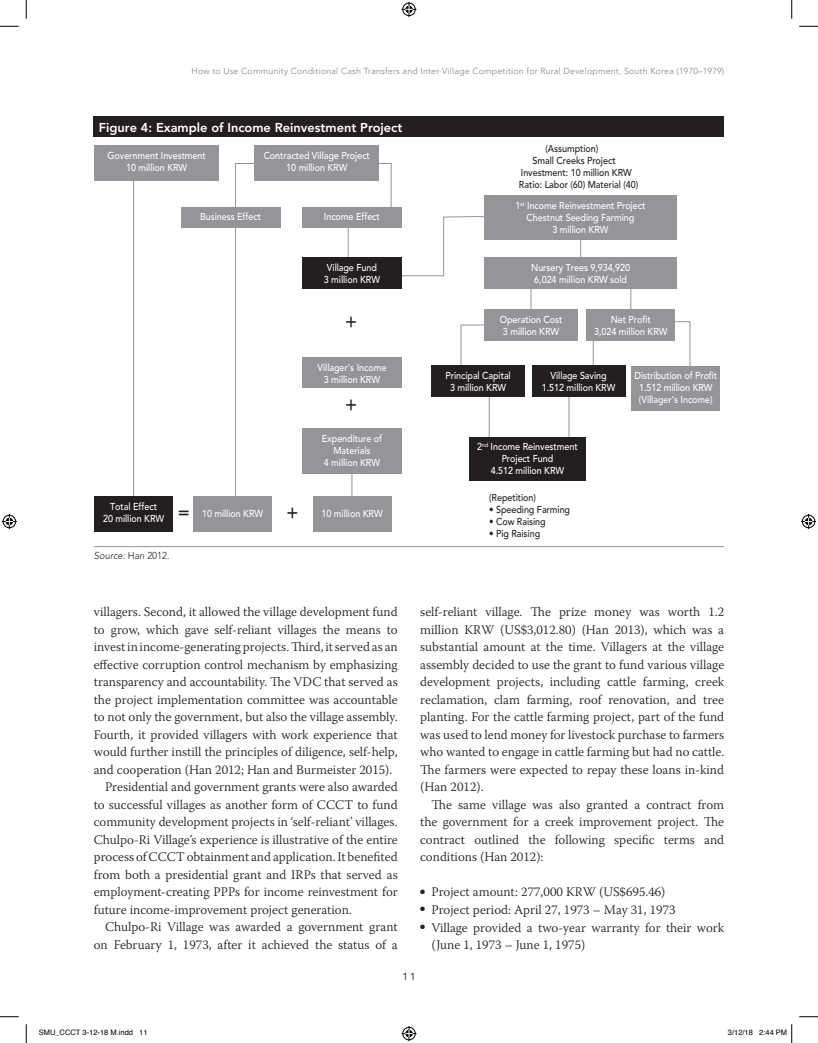
<style>
.page{position:relative;width:818px;height:1043px;background:#fff}
.page>*{position:absolute;margin:0;border:0;box-sizing:border-box;transform-origin:0 0}
.t1{font:500 20px "Avenir LT Std";color:#231f20;scale:.9 1}
.t2{font:300 13.12px/17.5px "Warnock Pro";color:#231f20;text-align:justify}
.t3{font:800 12.75px "Avenir LT Std";color:#fff}
.t4{font:500 10px/12px "Avenir LT Std";letter-spacing:-.005em;color:#fff;text-align:center;scale:.9 1}
.t5{font:500 10px "Avenir LT Std";letter-spacing:-.005em;color:#231f20;scale:.9 1}
.t6{font:300 10px "Avenir LT Std";color:#231f20;scale:.95 1}
.t7{font:10px "Avenir LT Std";color:#231f20;scale:1.1 1}
.t8{font:300 8.75px "Avenir LT Std";letter-spacing:.025em;color:#808285}
.t9{font:7.5px "Helvetica";color:#000}
.s1{font-style:italic}
</style>
<div class="page">
<div style="left:94px;top:116px;width:630px;height:21px;background:#231f20"></div>
<hr style="left:94px;top:546px;width:630px;height:1px;background:#939598">
<hr style="left:133px;top:175px;width:1px;height:325px;background:#939598">
<svg style="left:235px;top:163px;width:19px;height:44px"></svg>
<svg style="left:379px;top:163px;width:13px;height:44px"></svg>
<hr style="left:348px;top:219px;width:1px;height:40px;background:#939598">
<hr style="left:580px;top:232px;width:1px;height:33px;background:#939598">
<hr style="left:530px;top:281px;width:1px;height:34px;background:#939598">
<hr style="left:630px;top:281px;width:1px;height:34px;background:#939598">
<hr style="left:235px;top:224px;width:1px;height:276px;background:#939598">
<hr style="left:351px;top:445px;width:1px;height:57px;background:#939598">
<svg style="left:460px;top:324px;width:30px;height:42px"></svg>
<hr style="left:593px;top:337px;width:1px;height:35px;background:#939598">
<svg style="left:669px;top:321px;width:21px;height:45px"></svg>
<hr style="left:489px;top:393px;width:1px;height:50px;background:#939598">
<hr style="left:568px;top:388px;width:1px;height:57px;background:#939598">
<svg style="left:398px;top:216px;width:86px;height:60px"></svg>
<div style="left:94px;top:146px;width:125px;height:35px;background:#939598"></div>
<div style="left:94px;top:496px;width:79px;height:35px;background:#231f20"></div>
<div style="left:193px;top:496px;width:79px;height:35px;background:#939598"></div>
<div style="left:313px;top:496px;width:78px;height:35px;background:#939598"></div>
<div style="left:181px;top:207px;width:100px;height:20px;background:#939598"></div>
<div style="left:302px;top:207px;width:100px;height:20px;background:#939598"></div>
<div style="left:302px;top:357px;width:100px;height:31px;background:#939598"></div>
<div style="left:302px;top:257px;width:100px;height:31px;background:#231f20"></div>
<div style="left:254px;top:146px;width:125px;height:35px;background:#939598"></div>
<div style="left:484px;top:195px;width:192px;height:45px;background:#939598"></div>
<div style="left:484px;top:257px;width:192px;height:31px;background:#939598"></div>
<div style="left:484px;top:309px;width:93px;height:31px;background:#939598"></div>
<div style="left:586px;top:309px;width:89px;height:31px;background:#939598"></div>
<div style="left:532px;top:366px;width:93px;height:31px;background:#231f20"></div>
<div style="left:431px;top:366px;width:93px;height:31px;background:#231f20"></div>
<div style="left:302px;top:428px;width:100px;height:45px;background:#939598"></div>
<div style="left:469px;top:436px;width:116px;height:44px;background:#231f20"></div>
<div style="left:631px;top:366px;width:89px;height:45px;background:#939598"></div>
<svg style="left:0;top:25px;width:19px;height:2px"></svg>
<svg style="left:799px;top:25px;width:19px;height:2px"></svg>
<svg style="left:0;top:1016px;width:19px;height:1px"></svg>
<svg style="left:799px;top:1016px;width:19px;height:1px"></svg>
<svg style="left:25px;top:0;width:2px;height:19px"></svg>
<svg style="left:25px;top:1024px;width:2px;height:18px"></svg>
<svg style="left:791px;top:0;width:1px;height:19px"></svg>
<svg style="left:401px;top:2px;width:15px;height:15px"></svg>
<svg style="left:401px;top:1026px;width:15px;height:15px"></svg>
<svg style="left:2px;top:514px;width:15px;height:15px"></svg>
<svg style="left:801px;top:514px;width:15px;height:15px"></svg>
<svg style="left:791px;top:1024px;width:1px;height:18px"></svg>
<p class="t8" style="left:192px;top:66px;width:534px">How to Use Community Conditional Cash Transfers and Inter-Village Competition for Rural Development, South Korea (1970–1979)</p>
<p class="t3" style="left:99px;top:120px;width:305px">Figure 4: Example of Income Reinvestment Project</p>
<p class="t4" style="left:108px;top:150px;width:111px">Government Investment<br>10 million KRW</p>
<p class="t4" style="left:264px;top:150px;width:120px">Contracted Village Project<br>10 million KRW</p>
<p class="t4" style="left:200px;top:211px;width:69px">Business Effect</p>
<p class="t4" style="left:324px;top:211px;width:64px">Income Effect</p>
<p class="t4" style="left:324px;top:261px;width:64px">Village Fund<br>3 million KRW</p>
<h1 class="t1" style="left:345px;top:309px;width:15px">+</h1>
<p class="t4" style="left:317px;top:362px;width:78px">Villager’s Income<br>3 million KRW</p>
<h1 class="t1" style="left:345px;top:392px;width:15px">+</h1>
<p class="t5" style="left:545px;top:143px;width:60px">(Assumption)</p>
<p class="t5" style="left:532px;top:155px;width:94px">Small Creeks Project</p>
<p class="t5" style="left:521px;top:167px;width:125px">Investment: 10 million KRW</p>
<p class="t5" style="left:519px;top:179px;width:134px">Ratio: Labor (60) Material (40)</p>
<p class="t4" style="left:515px;top:200px;width:146px">1<sup>st</sup> Income Reinvestment Project<br>Chestnut Seeding Farming<br>3 million KRW</p>
<p class="t4" style="left:531px;top:261px;width:111px">Nursery Trees 9,934,920<br>6,024 million KRW sold</p>
<p class="t4" style="left:499px;top:314px;width:71px">Operation Cost<br>3 million KRW</p>
<p class="t4" style="left:594px;top:314px;width:83px">Net Profit<br>3,024 million KRW</p>
<p class="t4" style="left:542px;top:370px;width:83px">Village Saving<br>1.512 million KRW</p>
<p class="t4" style="left:634px;top:370px;width:93px">Distribution of Profit<br>1.512 million KRW (Villager’s Income)</p>
<p class="t4" style="left:445px;top:370px;width:74px">Principal Capital<br>3 million KRW</p>
<p class="t4" style="left:322px;top:432px;width:68px">Expenditure of<br>Materials<br>4 million KRW</p>
<p class="t4" style="left:477px;top:441px;width:113px">2<sup>nd</sup> Income Reinvestment<br>Project Fund<br>4.512 million KRW</p>
<p class="t4" style="left:103px;top:500px;width:69px">Total Effect<br>20 million KRW</p>
<p class="t4" style="left:202px;top:508px;width:69px">10 million KRW</p>
<p class="t4" style="left:321px;top:508px;width:69px">10 million KRW</p>
<h1 class="t1" style="left:178px;top:500px;width:15px">=</h1>
<h1 class="t1" style="left:286px;top:500px;width:15px">+</h1>
<p class="t6" style="left:94px;top:550px;width:80px"><span class="s1">Source:</span> Han 2012.</p>
<p class="t2" style="left:94px;top:603px;width:305px">villagers. Second, it allowed the village development fund</p>
<p class="t2" style="left:94px;top:620px;width:305px">to grow, which gave self-reliant villages the means to</p>
<p class="t2" style="left:94px;top:638px;width:305px">invest in income-generating projects. Third, it served as an</p>
<p class="t2" style="left:94px;top:655px;width:305px">effective corruption control mechanism by emphasizing</p>
<p class="t2" style="left:94px;top:673px;width:305px">transparency and accountability. The VDC that served as</p>
<p class="t2" style="left:94px;top:690px;width:305px">the project implementation committee was accountable</p>
<p class="t2" style="left:94px;top:708px;width:305px">to not only the government, but also the village assembly.</p>
<p class="t2" style="left:94px;top:725px;width:305px">Fourth, it provided villagers with work experience that</p>
<p class="t2" style="left:94px;top:743px;width:305px">would further instill the principles of diligence, self-help,</p>
<p class="t2" style="left:94px;top:760px;width:300px">and cooperation (Han 2012; Han and Burmeister 2015).</p>
<p class="t2" style="left:105px;top:778px;width:294px">Presidential and government grants were also awarded</p>
<p class="t2" style="left:94px;top:795px;width:305px">to successful villages as another form of CCCT to fund</p>
<p class="t2" style="left:94px;top:813px;width:305px">community development projects in ‘self-reliant’ villages.</p>
<p class="t2" style="left:94px;top:830px;width:305px">Chulpo-Ri Village’s experience is illustrative of the entire</p>
<p class="t2" style="left:94px;top:848px;width:305px">process of CCCT obtainment and application. It benefited</p>
<p class="t2" style="left:94px;top:865px;width:305px">from both a presidential grant and IRPs that served as</p>
<p class="t2" style="left:94px;top:883px;width:305px">employment-creating PPPs for income reinvestment for</p>
<p class="t2" style="left:94px;top:900px;width:259px">future income-improvement project generation.</p>
<p class="t2" style="left:105px;top:918px;width:294px">Chulpo-Ri Village was awarded a government grant</p>
<p class="t2" style="left:94px;top:935px;width:305px">on February 1, 1973, after it achieved the status of a</p>
<p class="t5" style="left:489px;top:491px;width:54px">(Repetition)</p>
<p class="t5" style="left:489px;top:503px;width:91px">• Speeding Farming</p>
<p class="t5" style="left:489px;top:515px;width:64px">• Cow Raising</p>
<p class="t5" style="left:489px;top:527px;width:58px">• Pig Raising</p>
<p class="t2" style="left:420px;top:603px;width:305px">self-reliant village. The prize money was worth 1.2 million KRW (US$3,012.80) (Han 2013), which was a substantial amount at the time. Villagers at the village assembly decided to use the grant to fund various village development projects, including cattle farming, creek reclamation, clam farming, roof renovation, and tree planting. For the cattle farming project, part of the fund was used to lend money for livestock purchase to farmers who wanted to engage in cattle farming but had no cattle.<br>The farmers were expected to repay these loans in-kind (Han 2012).</p>
<p class="t2" style="left:420px;top:795px;width:305px;text-indent:11px">The same village was also granted a contract from the government for a creek improvement project. The contract outlined the following specific terms and conditions (Han 2012):</p>
<p class="t2" style="left:420px;top:883px;width:247px">● Project amount: 277,000 KRW (US$695.46)</p>
<p class="t2" style="left:420px;top:900px;width:257px">● Project period: April 27, 1973 – May 31, 1973</p>
<p class="t2" style="left:431px;top:918px;width:294px;text-indent:-11px">● Village provided a two-year warranty for their work (June 1, 1973 – June 1, 1975)</p>
<p class="t7" style="left:402px;top:970px;width:14px">11</p>
<p class="t9" style="left:39px;top:1027px;width:110px">SMU_CCCT 3-12-18 M.indd 11</p>
<p class="t9" style="left:728px;top:1027px;width:61px">3/12/18 2:44 PM</p>
</div>
